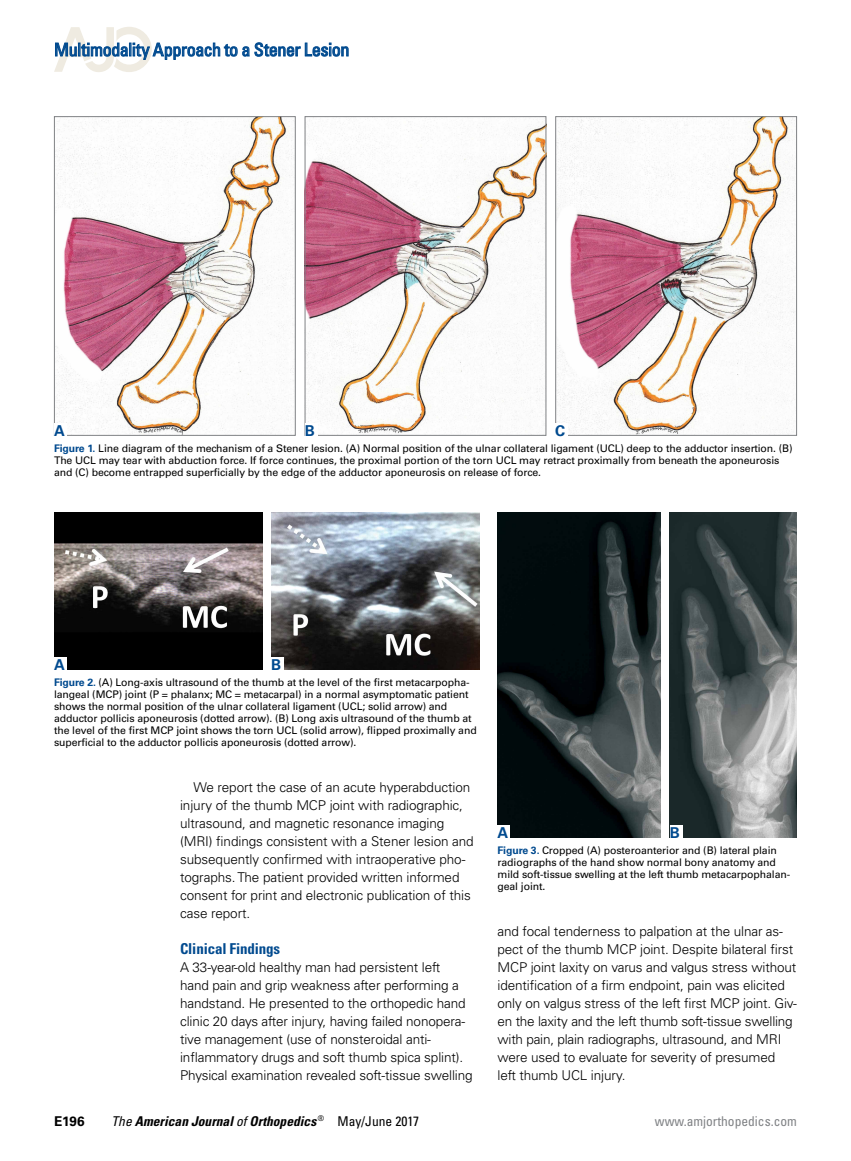
<style>
.page{position:relative;width:851px;height:1161px;background:#fff}
.page>*{position:absolute;margin:0;border:0;box-sizing:border-box;transform-origin:0 0}
.t1{font:condensed 18px "Univers LT Std";letter-spacing:-.02em;color:#004a8f}
.t2{font:700 condensed 15px "Univers LT Std";letter-spacing:-.01em;color:#004a8f}
.t3{font:700 15px "Univers LT Std";color:#004a8f}
.t4{font:300 13.5px/18px "Univers LT Std";letter-spacing:-.01em;color:#000}
.t5{font:italic 700 condensed 13.5px "Univers LT Std";color:#000}
.t6{font:condensed 13.5px "Univers LT Std";color:#808285}
.t7{font:700 13.5px "Univers LT Std";color:#000}
.t8{font:10.5px/12px "Univers LT Std";letter-spacing:-.01em;color:#000}
.s1{font-weight:700;color:#004a8f}
.s2{font-weight:400}
.s3{font-weight:400;font-style:normal}
</style>
<div class="page">
<svg style="left:54px;top:27px;width:294px;height:45px"></svg>
<img style="left:56px;top:118px;width:238px;height:316px">
<div style="left:54px;top:116px;width:242px;height:320px;border:1px solid #808285"></div>
<img style="left:306px;top:121px;width:238px;height:313px">
<div style="left:304px;top:116px;width:242px;height:320px;border:1px solid #808285"></div>
<img style="left:557px;top:118px;width:237px;height:316px">
<div style="left:555px;top:116px;width:241px;height:320px;border:1px solid #808285"></div>
<div style="left:54px;top:423px;width:13px;height:13px;background:#fff"></div>
<div style="left:304px;top:423px;width:13px;height:13px;background:#fff"></div>
<div style="left:555px;top:423px;width:13px;height:13px;background:#fff"></div>
<div style="left:54px;top:512px;width:208px;height:158px;background:#000"></div>
<img style="left:54px;top:544px;width:208px;height:85px">
<img style="left:271px;top:512px;width:208px;height:158px">
<div style="left:54px;top:657px;width:13px;height:13px;background:#fff"></div>
<div style="left:271px;top:657px;width:13px;height:13px;background:#fff"></div>
<img style="left:497px;top:512px;width:163px;height:326px">
<img style="left:669px;top:512px;width:127px;height:326px">
<div style="left:497px;top:825px;width:13px;height:13px;background:#fff"></div>
<div style="left:669px;top:825px;width:13px;height:13px;background:#fff"></div>
<h1 class="t1" style="left:54px;top:38px;width:297px">Multimodality Approach to a Stener Lesion</h1>
<p class="t3" style="left:54px;top:422px;width:12px">A</p>
<p class="t3" style="left:304px;top:422px;width:12px">B</p>
<p class="t3" style="left:555px;top:422px;width:12px">C</p>
<p class="t8" style="left:54px;top:443px;width:740px"><span class="s1">Figure 1.</span> Line diagram of the mechanism of a Stener lesion. (A) Normal position of the ulnar collateral ligament (UCL) deep to the adductor insertion. (B)<br>The UCL may tear with abduction force. If force continues, the proximal portion of the torn UCL may retract proximally from beneath the aponeurosis and (C) become entrapped superficially by the edge of the adductor aponeurosis on release of force.</p>
<p class="t3" style="left:54px;top:656px;width:12px">A</p>
<p class="t3" style="left:271px;top:656px;width:12px">B</p>
<p class="t8" style="left:54px;top:677px;width:424px"><span class="s1">Figure 2.</span> (A) Long-axis ultrasound of the thumb at the level of the first metacarpopha&shy;langeal (MCP) joint (P = phalanx; MC = metacarpal) in a normal asymptomatic patient shows the normal position of the ulnar collateral ligament (UCL; solid arrow) and adductor pollicis aponeurosis (dotted arrow). (B) Long axis ultrasound of the thumb at the level of the first MCP joint shows the torn UCL (solid arrow), flipped proximally and superficial to the adductor pollicis aponeurosis (dotted arrow).</p>
<p class="t4" style="left:180px;top:778px;width:295px;text-indent:14px">We report the case of an acute hyperabduction injury of the thumb MCP joint with radiographic, ultrasound, and magnetic resonance imaging (MRI) findings consistent with a Stener lesion and subsequently confirmed with intraoperative pho&shy;tographs. The patient provided written informed consent for print and electronic publication of this case report.</p>
<p class="t2" style="left:180px;top:939px;width:102px">Clinical Findings</p>
<p class="t4" style="left:180px;top:958px;width:294px">A 33-year-old healthy man had persistent left<br>hand pain and grip weakness after performing a handstand. He presented to the orthopedic hand clinic 20 days after injury, having failed nonopera&shy;tive management (use of nonsteroidal anti&shy;inflammatory drugs and soft thumb spica splint).<br>Physical examination revealed soft-tissue swelling</p>
<p class="t3" style="left:497px;top:824px;width:12px">A</p>
<p class="t3" style="left:669px;top:824px;width:12px">B</p>
<p class="t8" style="left:497px;top:845px;width:294px"><span class="s1">Figure 3.</span> Cropped (A) posteroanterior and (B) lateral plain radiographs of the hand show normal bony anatomy and mild soft-tissue swelling at the left thumb metacarpophalan&shy;geal joint.</p>
<p class="t4" style="left:497px;top:922px;width:301px">and focal tenderness to palpation at the ulnar as&shy;pect of the thumb MCP joint. Despite bilateral first MCP joint laxity on varus and valgus stress without identification of a firm endpoint, pain was elicited only on valgus stress of the left first MCP joint. Giv&shy;en the laxity and the left thumb soft-tissue swelling with pain, plain radiographs, ultrasound, and MRI were used to evaluate for severity of presumed left thumb UCL injury.</p>
<p class="t7" style="left:54px;top:1113px;width:32px">E196</p>
<p class="t5" style="left:111px;top:1113px;width:309px"><span class="s2">The</span> American Journal <span class="s2">of</span> Orthopedics <sup>®</sup> <span class="s3">May/June 2017</span></p>
<p class="t6" style="left:655px;top:1112px;width:143px">www.amjorthopedics.com</p>
</div>
